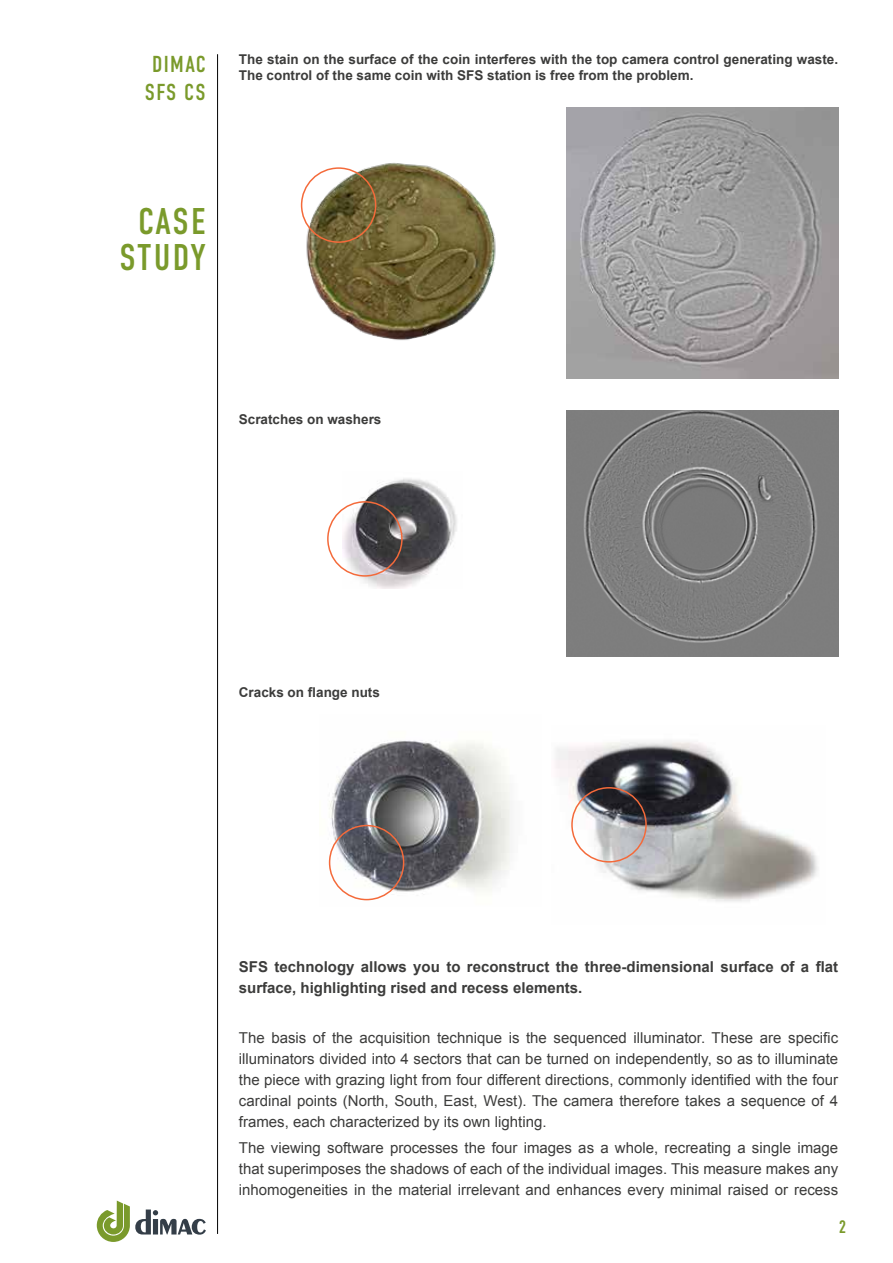
<style>
.page{position:relative;width:893px;height:1263px;background:#fff}
.page>*{position:absolute;margin:0;border:0;box-sizing:border-box;transform-origin:0 0}
.t1{font:37.2px/36.6px "DIN Condensed";letter-spacing:.045em;color:#7a9a2b;text-align:center}
.t2{font:23.1px/27.8px "DIN Condensed";letter-spacing:.06em;color:#7a9a2b;text-align:center}
.t3{font:18px "DIN Condensed";color:#7a9a2b}
.t4{font:15px/21px "Arial";color:#3c3c3b;text-align:justify}
.t5{font:700 15px/21px "Arial";color:#3c3c3b}
.t6{font:700 13.5px/16.5px "Arial";color:#3c3c3b}
</style>
<div class="page">
<hr style="left:217px;top:54px;width:1px;height:1180px;background:#000">
<svg style="left:97px;top:1200px;width:109px;height:42px"></svg>
<img style="left:566px;top:107px;width:273px;height:271px">
<img style="left:300px;top:163px;width:196px;height:178px">
<img style="left:328px;top:740px;width:182px;height:161px">
<img style="left:555px;top:740px;width:263px;height:162px">
<div style="left:329px;top:825px;width:75px;height:75px;border:2px solid #f46a3a;border-radius:50%"></div>
<div style="left:571px;top:787px;width:76px;height:75px;border:2px solid #f46a3a;border-radius:50%"></div>
<div style="left:301px;top:167px;width:75px;height:76px;border:2px solid #f46a3a;border-radius:50%"></div>
<img style="left:343px;top:478px;width:114px;height:111px">
<div style="left:327px;top:501px;width:76px;height:76px;border:2px solid #f46a3a;border-radius:50%"></div>
<img style="left:566px;top:411px;width:273px;height:245px">
<h2 class="t2" style="left:145px;top:51px;width:62px">DIMAC<br>SFS CS</h2>
<p class="t6" style="left:239px;top:51px;width:601px">The stain on the surface of the coin interferes with the top camera control generating waste.<br>The control of the same coin with SFS station is free from the problem.</p>
<h1 class="t1" style="left:119px;top:203px;width:88px">CASE<br>STUDY</h1>
<p class="t6" style="left:239px;top:412px;width:144px">Scratches on washers</p>
<p class="t6" style="left:239px;top:685px;width:143px">Cracks on flange nuts</p>
<p class="t5" style="left:239px;top:956px;width:601px">SFS technology allows you to reconstruct the three-dimensional surface of a flat surface, highlighting rised and recess elements.</p>
<p class="t4" style="left:239px;top:1028px;width:601px">The basis of the acquisition technique is the sequenced illuminator. These are specific illuminators divided into 4 sectors that can be turned on independently, so as to illuminate the piece with grazing light from four different directions, commonly identified with the four cardinal points (North, South, East, West). The camera therefore takes a sequence of 4 frames, each characterized by its own lighting.</p>
<p class="t4" style="left:239px;top:1137px;width:601px">The viewing software processes the four images as a whole, recreating a single image that superimposes the shadows of each of the individual images. This measure makes any inhomogeneities in the material irrelevant and enhances every minimal raised or recess</p>
<p class="t3" style="left:839px;top:1217px;width:9px">2</p>
</div>
